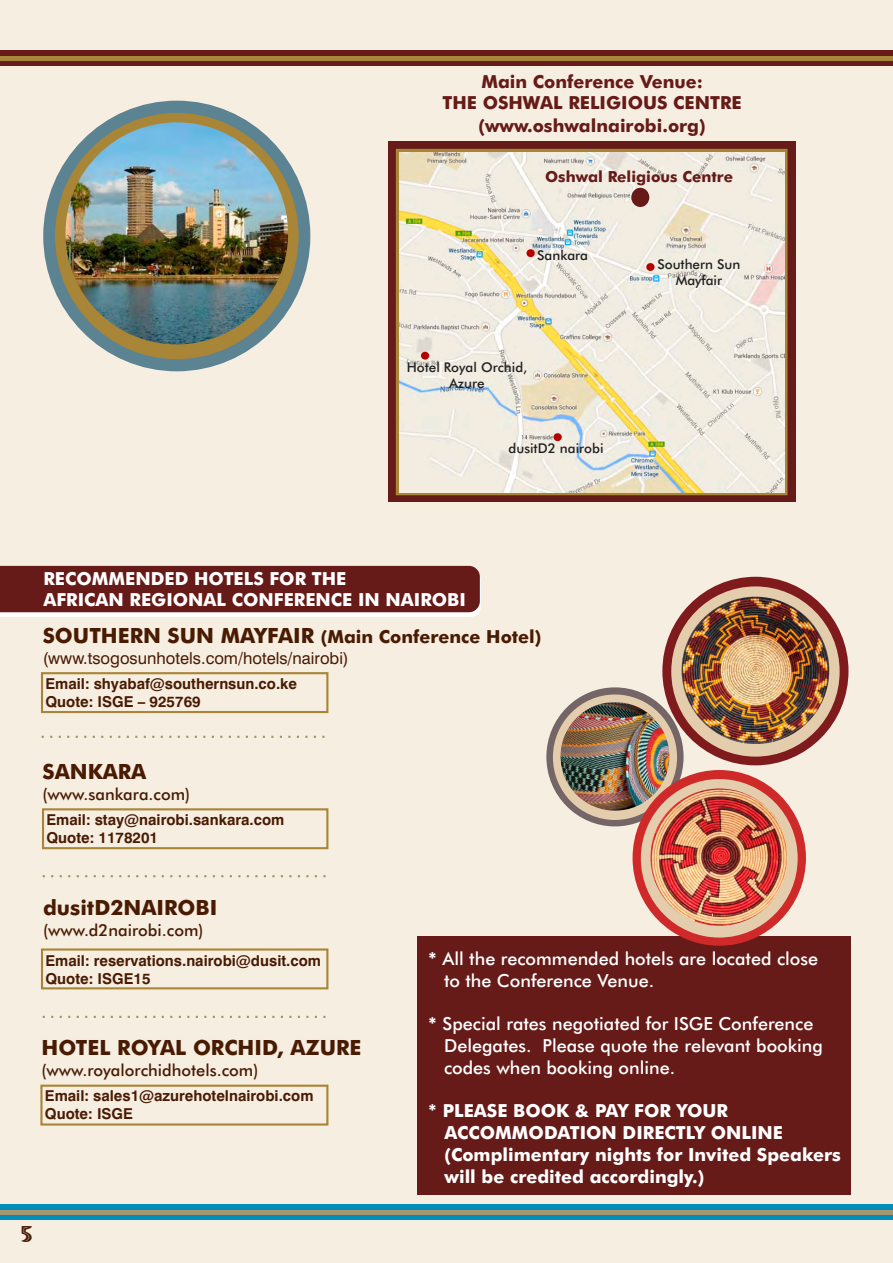
<style>
.page{position:relative;width:893px;height:1263px;background:#f7eee2}
.page>*{position:absolute;margin:0;border:0;box-sizing:border-box;transform-origin:0 0}
.t1{font:700 21px "Futura BT";color:#491b03}
.t2{font:21px "African";color:#491b03}
.t3{font:700 18px/21.9px "Futura BT";color:#fff}
.t4{font:500 18px/21.8px "Futura BT";color:#fff}
.t5{font:700 18px/22.2px "Futura BT";color:#661b18;text-align:center}
.t6{font:700 18px "Futura BT";color:#491b03}
.t7{font:500 16.5px "Futura BT";color:#491b03}
.t8{font:16.5px "Swiss 721 BT";color:#491b03}
.t9{font:700 15.3px "Futura BT";color:#661b18}
.t10{font:700 15px/18px "Swiss 721 BT";color:#491b03}
.t11{font:500 13.5px/16.2px "Futura BT";color:#212121;text-align:center}
.s1{font-size:21px}
.s2{font-weight:700}
</style>
<div class="page">
<div style="left:546px;top:687px;width:138px;height:139px;background:#746666;border-radius:50%"></div>
<div style="left:553px;top:694px;width:124px;height:126px;background:#e4cdad;border-radius:50%"></div>
<img style="left:560px;top:702px;width:109px;height:109px;border-radius:50%">
<div style="left:417px;top:936px;width:434px;height:258px;background:#661b18"></div>
<svg style="left:42px;top:736px;width:283px;height:2px"></svg>
<div style="left:41px;top:672px;width:287px;height:41px;border:2px solid #a98537"></div>
<div style="left:42px;top:808px;width:286px;height:41px;border:2px solid #a98537"></div>
<div style="left:40px;top:1084px;width:288px;height:41px;border:2px solid #a98537"></div>
<div style="left:662px;top:577px;width:186px;height:188px;background:#7f1b1d;border-radius:50%"></div>
<div style="left:671px;top:586px;width:169px;height:171px;background:#e4cdad;border-radius:50%"></div>
<img style="left:682px;top:597px;width:147px;height:147px;border-radius:50%">
<div style="left:633px;top:770px;width:173px;height:176px;background:#cf2929;border-radius:50%"></div>
<div style="left:641px;top:779px;width:157px;height:158px;background:#e4cdad;border-radius:50%"></div>
<img style="left:650px;top:788px;width:138px;height:138px;border-radius:50%">
<div style="left:0;top:51px;width:893px;height:15px;background:#661b18"></div>
<div style="left:0;top:56px;width:893px;height:5px;background:#a98537"></div>
<div style="left:0;top:1204px;width:893px;height:16px;background:#008db8"></div>
<hr style="left:0;top:1210px;width:893px;height:4px;background:#a59774">
<div style="left:43px;top:101px;width:267px;height:270px;background:#5c8391;border-radius:50%"></div>
<div style="left:55px;top:113px;width:244px;height:246px;background:#a98537;border-radius:50%"></div>
<img style="left:65px;top:122px;width:223px;height:222px;border-radius:50%">
<div style="left:388px;top:141px;width:408px;height:361px;background:#661b18"></div>
<svg style="left:43px;top:875px;width:283px;height:2px"></svg>
<div style="left:41px;top:948px;width:287px;height:41px;border:2px solid #a98537"></div>
<svg style="left:43px;top:1016px;width:283px;height:2px"></svg>
<div style="left:396px;top:149px;width:391px;height:346px;border:3px solid #a98537"></div>
<img style="left:399px;top:152px;width:385px;height:341px">
<div style="left:631px;top:188px;width:18px;height:19px;background:#661b18;border-radius:50%"></div>
<div style="left:526px;top:249px;width:9px;height:8px;background:#b40000;border-radius:50%"></div>
<div style="left:553px;top:433px;width:9px;height:8px;background:#b40000;border-radius:50%"></div>
<div style="left:421px;top:352px;width:8px;height:8px;background:#b40000;border-radius:50%"></div>
<div style="left:646px;top:263px;width:8px;height:8px;background:#b40000;border-radius:50%"></div>
<svg style="left:0;top:565px;width:481px;height:52px;background:#773431"></svg>
<p class="t5" style="left:442px;top:72px;width:301px">Main Conference Venue:<br>THE OSHWAL RELIGIOUS CENTRE (www.oshwalnairobi.org)</p>
<p class="t9" style="left:545px;top:170px;width:189px">Oshwal Religious Centre</p>
<p class="t11" style="left:537px;top:248px;width:52px">Sankara</p>
<p class="t11" style="left:407px;top:360px;width:122px">Hotel Royal Orchid,<br>Azure</p>
<p class="t11" style="left:508px;top:441px;width:97px">dusitD2 nairobi</p>
<p class="t11" style="left:657px;top:257px;width:85px">Southern Sun<br>Mayfair</p>
<p class="t3" style="left:43px;top:569px;width:424px">RECOMMENDED HOTELS FOR THE<br>AFRICAN REGIONAL CONFERENCE IN NAIROBI</p>
<p class="t6" style="left:43px;top:629px;width:500px"><span class="s1">SOUTHERN SUN MAYFAIR</span> (Main Conference Hotel)</p>
<p class="t8" style="left:43px;top:651px;width:307px">(www.tsogosunhotels.com/hotels/nairobi)</p>
<p class="t10" style="left:45px;top:676px;width:253px">Email: shyabaf@southernsun.co.ke<br>Quote: ISGE – 925769</p>
<h1 class="t1" style="left:43px;top:763px;width:105px">SANKARA</h1>
<p class="t7" style="left:43px;top:787px;width:149px">(www.sankara.com)</p>
<p class="t10" style="left:46px;top:812px;width:239px">Email: stay@nairobi.sankara.com<br>Quote: 1178201</p>
<h1 class="t1" style="left:43px;top:899px;width:176px">dusitD2NAIROBI</h1>
<p class="t7" style="left:43px;top:924px;width:162px">(www.d2nairobi.com)</p>
<p class="t10" style="left:45px;top:953px;width:277px">Email: reservations.nairobi@dusit.com<br>Quote: ISGE15</p>
<h1 class="t1" style="left:42px;top:1039px;width:321px">HOTEL ROYAL ORCHID, AZURE</h1>
<p class="t7" style="left:42px;top:1063px;width:218px">(www.royalorchidhotels.com)</p>
<p class="t10" style="left:45px;top:1088px;width:270px">Email: sales1@azurehotelnairobi.com<br>Quote: ISGE</p>
<h1 class="t2" style="left:21px;top:1222px;width:13px">5</h1>
<p class="t4" style="left:444px;top:949px;width:376px;text-indent:-16px"><span class="s2">*</span> All the recommended hotels are located close to the Conference Venue.</p>
<p class="t4" style="left:444px;top:1014px;width:380px;text-indent:-16px"><span class="s2">*</span> Special rates negotiated for ISGE Conference<br>Delegates. Please quote the relevant booking codes when booking online.</p>
<p class="t3" style="left:445px;top:1102px;width:398px;text-indent:-17px">* PLEASE BOOK &amp; PAY FOR YOUR ACCOMMODATION DIRECTLY ONLINE (Complimentary nights for Invited Speakers will be credited accordingly.)</p>
</div>
